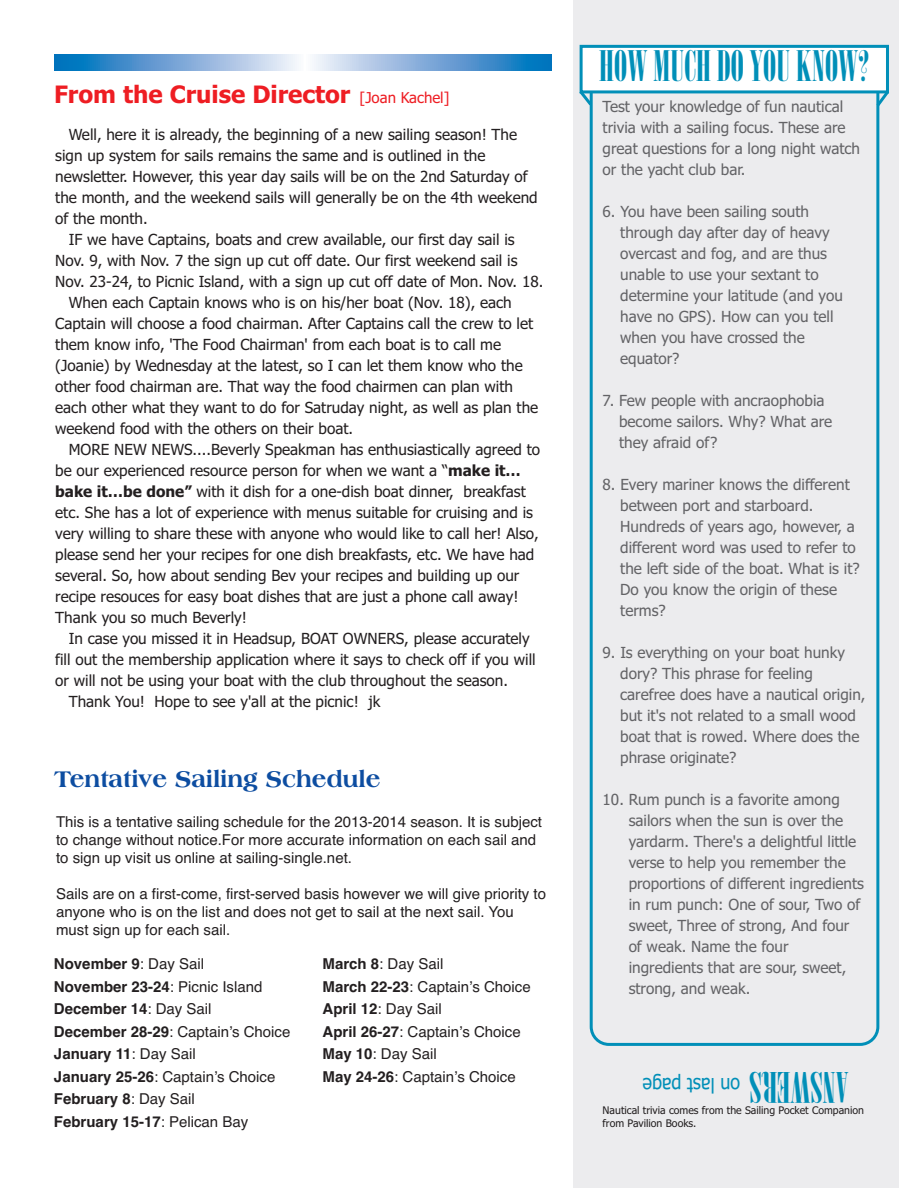
<style>
.page{position:relative;width:918px;height:1188px;background:#fff}
.page>*{position:absolute;margin:0;border:0;box-sizing:border-box;transform-origin:0 0}
.t1{font:42px "Onyx";color:#018fb8}
.t2{font:700 24px "Tahoma";color:#ee1d23}
.t3{font:800 24px "Americana BT";color:#0d4da1}
.t4{font:20.55px "Tahoma";color:#018fb8;scale:.88 1}
.t5{font:15.3px "Tahoma";color:#231f20}
.t6{font:15.3px/21px "Tahoma";color:#636366}
.t7{font:15px/22.5px "Helvetica";color:#231f20}
.t8{font:700 15px/22.5px "Helvetica";color:#231f20}
.t9{font:10.5px/13.5px "Tahoma";color:#231f20}
.s1{font-weight:400;font-size:15px}
.s2{font-weight:700}
.s3{font-weight:400}
.s4{font-family:"Onyx";font-size:42px}
</style>
<div class="page">
<div style="left:574px;top:0;width:325px;height:1188px;background:#ececee"></div>
<svg style="left:579px;top:87px;width:11px;height:22px"></svg>
<svg style="left:879px;top:93px;width:10px;height:17px"></svg>
<svg style="left:590px;top:93px;width:289px;height:953px"></svg>
<div style="left:583px;top:48px;width:303px;height:42px;background:#fff"></div>
<div style="left:580px;top:45px;width:309px;height:48px;border:3px solid #018fb8"></div>
<svg style="left:54px;top:54px;width:498px;height:16px;background:#79acd9"></svg>
<h2 class="t2" style="left:54px;top:85px;width:397px">From the Cruise Director <span class="s1">[Joan Kachel]</span></h2>
<p class="t5" style="left:69px;top:128px;width:450px">Well, here it is already, the beginning of a new sailing season! The</p>
<p class="t5" style="left:55px;top:149px;width:432px">sign up system for sails remains the same and is outlined in the</p>
<p class="t5" style="left:55px;top:170px;width:474px">newsletter. However, this year day sails will be on the 2nd Saturday of</p>
<p class="t5" style="left:55px;top:191px;width:484px">the month, and the weekend sails will generally be on the 4th weekend</p>
<p class="t5" style="left:55px;top:212px;width:94px">of the month.</p>
<p class="t5" style="left:69px;top:233px;width:447px">IF we have Captains, boats and crew available, our first day sail is</p>
<p class="t5" style="left:55px;top:254px;width:464px">Nov. 9, with Nov. 7 the sign up cut off date. Our first weekend sail is</p>
<p class="t5" style="left:55px;top:275px;width:490px">Nov. 23-24, to Picnic Island, with a sign up cut off date of Mon. Nov. 18.</p>
<p class="t5" style="left:69px;top:296px;width:445px">When each Captain knows who is on his/her boat (Nov. 18), each</p>
<p class="t5" style="left:55px;top:317px;width:480px">Captain will choose a food chairman. After Captains call the crew to let</p>
<p class="t5" style="left:55px;top:338px;width:447px">them know info, 'The Food Chairman' from each boat is to call me</p>
<p class="t5" style="left:55px;top:359px;width:469px">(Joanie) by Wednesday at the latest, so I can let them know who the</p>
<p class="t5" style="left:55px;top:380px;width:459px">other food chairman are. That way the food chairmen can plan with</p>
<p class="t5" style="left:55px;top:401px;width:485px">each other what they want to do for Satruday night, as well as plan the</p>
<p class="t5" style="left:55px;top:422px;width:299px">weekend food with the others on their boat.</p>
<p class="t5" style="left:69px;top:443px;width:473px">MORE NEW NEWS....Beverly Speakman has enthusiastically agreed to</p>
<p class="t5" style="left:55px;top:464px;width:467px">be our experienced resource person for when we want a “<span class="s2">make it…</span></p>
<p class="t5" style="left:55px;top:485px;width:472px"><span class="s2">bake it…be done”</span> with it dish for a one-dish boat dinner, breakfast</p>
<p class="t5" style="left:55px;top:506px;width:479px">etc. She has a lot of experience with menus suitable for cruising and is</p>
<p class="t5" style="left:55px;top:527px;width:485px">very willing to share these with anyone who would like to call her! Also,</p>
<p class="t5" style="left:55px;top:548px;width:481px">please send her your recipes for one dish breakfasts, etc. We have had</p>
<p class="t5" style="left:55px;top:569px;width:466px">several. So, how about sending Bev your recipes and building up our</p>
<p class="t5" style="left:55px;top:590px;width:465px">recipe resouces for easy boat dishes that are just a phone call away!</p>
<p class="t5" style="left:55px;top:611px;width:193px">Thank you so much Beverly!</p>
<p class="t5" style="left:69px;top:632px;width:462px">In case you missed it in Headsup, BOAT OWNERS, please accurately</p>
<p class="t5" style="left:55px;top:653px;width:482px">fill out the membership application where it says to check off if you will</p>
<p class="t5" style="left:55px;top:674px;width:454px">or will not be using your boat with the club throughout the season.</p>
<p class="t5" style="left:69px;top:695px;width:313px">Thank You! Hope to see y'all at the picnic! jk</p>
<h2 class="t3" style="left:54px;top:770px;width:328px">Tentative Sailing Schedule</h2>
<p class="t7" style="left:56px;top:814px;width:488px;line-height:18px">This is a tentative sailing schedule for the 2013-2014 season. It is subject to change without notice.For more accurate information on each sail and to sign up visit us online at sailing-single.net.</p>
<p class="t7" style="left:56px;top:886px;width:492px;line-height:18px">Sails are on a first-come, first-served basis however we will give priority to anyone who is on the list and does not get to sail at the next sail. You must sign up for each sail.</p>
<p class="t8" style="left:54px;top:954px;width:238px">November 9<span class="s3">: Day Sail<br></span>November 23-24<span class="s3">: Picnic Island<br></span>December 14<span class="s3">: Day Sail<br></span>December 28-29<span class="s3">: Captain’s Choice<br></span>January 11<span class="s3">: Day Sail<br></span>January 25-26<span class="s3">: Captain’s Choice<br></span>February 8<span class="s3">: Day Sail<br></span>February 15-17<span class="s3">: Pelican Bay</span></p>
<p class="t7" style="left:323px;top:954px;width:210px"><span class="s2">March 8</span>: Day Sail<br><span class="s2">March 22-23</span>: Captain’s Choice<br><span class="s2">April 12</span>: Day Sail<br><span class="s2">April 26-27</span>: Captain’s Choice<br><span class="s2">May 10</span>: Day Sail<br><span class="s2">May 24-26</span>: Captain’s Choice</p>
<h1 class="t1" style="left:599px;top:42px;width:272px">HOW MUCH DO YOU KNOW?</h1>
<p class="t6" style="left:603px;top:98px;width:259px">Test your knowledge of fun nautical trivia with a sailing focus. These are great questions for a long night watch or the yacht club bar.</p>
<p class="t6" style="left:620px;top:203px;width:224px;text-indent:-18px">6. You have been sailing south through day after day of heavy overcast and fog, and are thus unable to use your sextant to determine your latitude (and you have no GPS). How can you tell when you have crossed the equator?</p>
<p class="t6" style="left:619px;top:392px;width:215px;text-indent:-16px">7. Few people with ancraophobia become sailors. Why? What are they afraid of?</p>
<p class="t6" style="left:620px;top:476px;width:241px;text-indent:-18px">8. Every mariner knows the different between port and starboard.<br>Hundreds of years ago, however, a different word was used to refer to the left side of the boat. What is it?<br>Do you know the origin of these terms?</p>
<p class="t6" style="left:620px;top:644px;width:247px;text-indent:-18px">9. Is everything on your boat hunky dory? This phrase for feeling carefree does have a nautical origin, but it's not related to a small wood boat that is rowed. Where does the phrase originate?</p>
<p class="t6" style="left:629px;top:791px;width:237px;text-indent:-26px">10. Rum punch is a favorite among sailors when the sun is over the yardarm. There's a delightful little verse to help you remember the proportions of different ingredients in rum punch: One of sour, Two of sweet, Three of strong, And four of weak. Name the four ingredients that are sour, sweet, strong, and weak.</p>
<h3 class="t4" style="left:848px;top:1094px;width:235px;rotate:-180deg"><span class="s4">ANSWERS</span> on last page</h3>
<p class="t9" style="left:603px;top:1104px;width:263px">Nautical trivia comes from the Sailing Pocket Companion from Pavilion Books.</p>
</div>
